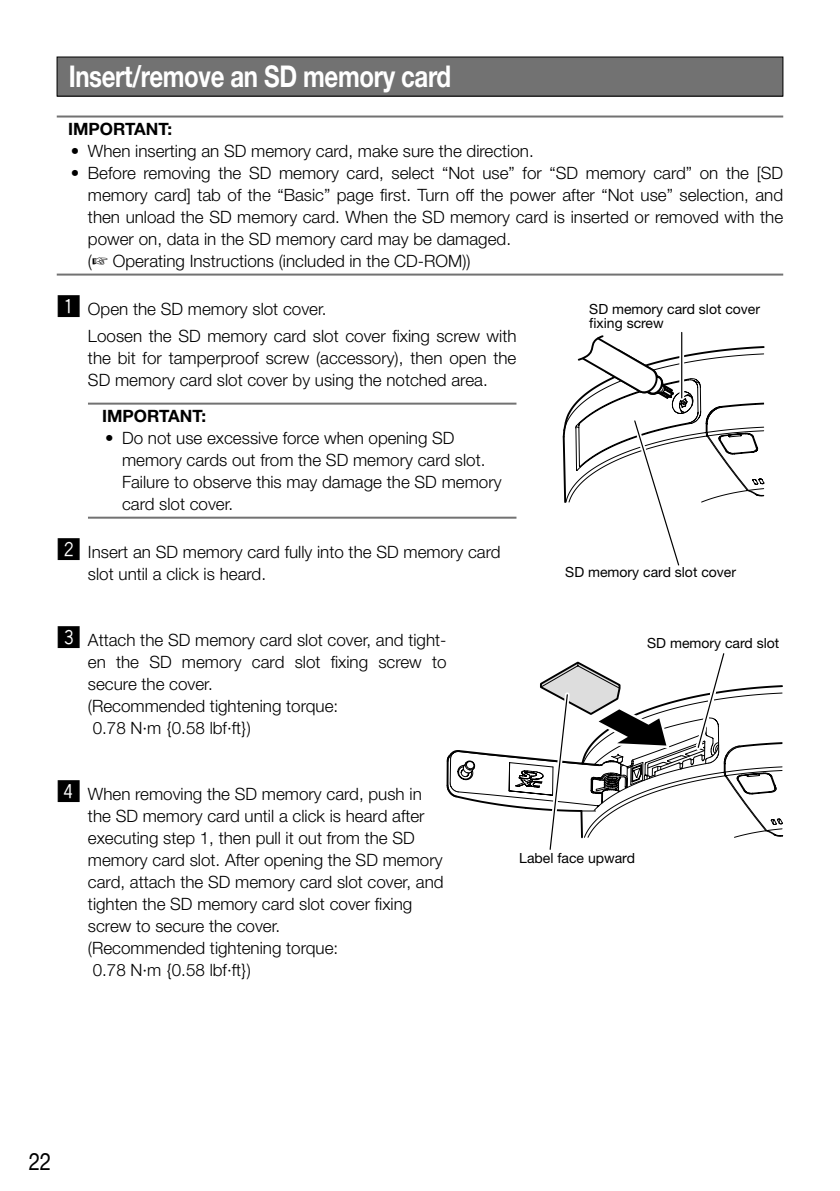
<style>
.page{position:relative;width:840px;height:1191px;background:#fff}
.page>*{position:absolute;margin:0;border:0;box-sizing:border-box;transform-origin:0 0}
.t1{font:700 30px "Helvetica Neue LT Std";letter-spacing:-.015em;color:#fff;scale:.8 1}
.t2{font:24px "Helvetica Neue LT Std";color:#000;scale:.85 1}
.t3{font:300 17px/22px "Helvetica Neue LT Std";color:#000}
.t4{font:700 17px "Helvetica Neue LT Std";color:#000}
.t5{font:14px/14px "Helvetica Neue LT Std";color:#000}
.s1{font-family:"Gthin Hround";font-weight:400;font-size:24px}
</style>
<div class="page">
<hr style="left:57px;top:115px;width:725px;height:2px;background:#727272">
<hr style="left:57px;top:273px;width:725px;height:2px;background:#727272">
<hr style="left:88px;top:402px;width:428px;height:2px;background:#727272">
<hr style="left:88px;top:516px;width:428px;height:2px;background:#727272">
<div style="left:57px;top:57px;width:725px;height:39px;background:#727272"></div>
<div style="left:57px;top:57px;width:725px;height:39px;border:1px solid #000"></div>
<hr style="left:680px;top:332px;width:2px;height:66px;background:#000">
<svg style="left:562px;top:334px;width:203px;height:232px"></svg>
<svg style="left:446px;top:653px;width:337px;height:197px"></svg>
<h1 class="t1" style="left:69px;top:58px;width:479px">Insert/remove an SD memory card</h1>
<p class="t4" style="left:68px;top:118px;width:105px">IMPORTANT:</p>
<p class="t3" style="left:71px;top:139px;width:464px">• When inserting an SD memory card, make sure the direction.</p>
<p class="t3" style="left:88px;top:161px;width:696px;text-indent:-17px">• Before removing the SD memory card, select “Not use” for “SD memory card” on the [SD memory card] tab of the “Basic” page first. Turn off the power after “Not use” selection, and then unload the SD memory card. When the SD memory card is inserted or removed with the power on, data in the SD memory card may be damaged.<br>(☞ Operating Instructions (included in the CD-ROM))</p>
<p class="t3" style="left:88px;top:294px;width:430px;line-height:27.6px;text-indent:-31px"><span class="s1">Z</span> Open the SD memory slot cover.<br>Loosen the SD memory card slot cover fixing screw with</p>
<p class="t3" style="left:88px;top:347px;width:429px">the bit for tamperproof screw (accessory), then open the<br>SD memory card slot cover by using the notched area.</p>
<p class="t4" style="left:102px;top:405px;width:105px">IMPORTANT:</p>
<p class="t3" style="left:122px;top:426px;width:381px;text-indent:-17px">• Do not use excessive force when opening SD memory cards out from the SD memory card slot.<br>Failure to observe this may damage the SD memory card slot cover.</p>
<p class="t3" style="left:88px;top:540px;width:414px;text-indent:-31px"><span class="s1">X</span> Insert an SD memory card fully into the SD memory card slot until a click is heard.</p>
<p class="t5" style="left:589px;top:301px;width:172px">SD memory card slot cover fixing screw</p>
<p class="t5" style="left:565px;top:565px;width:172px">SD memory card slot cover</p>
<p class="t3" style="left:88px;top:628px;width:360px;text-indent:-31px"><span class="s1">C</span> Attach the SD memory card slot cover, and tight&shy;en the SD memory card slot fixing screw to secure the cover.<br>(Recommended tightening torque:<br>0.78 N·m {0.58 lbf·ft})</p>
<p class="t3" style="left:88px;top:782px;width:357px;text-indent:-31px"><span class="s1">V</span> When removing the SD memory card, push in the SD memory card until a click is heard after executing step 1, then pull it out from the SD memory card slot. After opening the SD memory card, attach the SD memory card slot cover, and tighten the SD memory card slot cover fixing screw to secure the cover.<br>(Recommended tightening torque:<br>0.78 N·m {0.58 lbf·ft})</p>
<p class="t5" style="left:646px;top:636px;width:134px">SD memory card slot</p>
<p class="t5" style="left:519px;top:851px;width:117px">Label face upward</p>
<h2 class="t2" style="left:29px;top:1146px;width:28px">22</h2>
</div>
